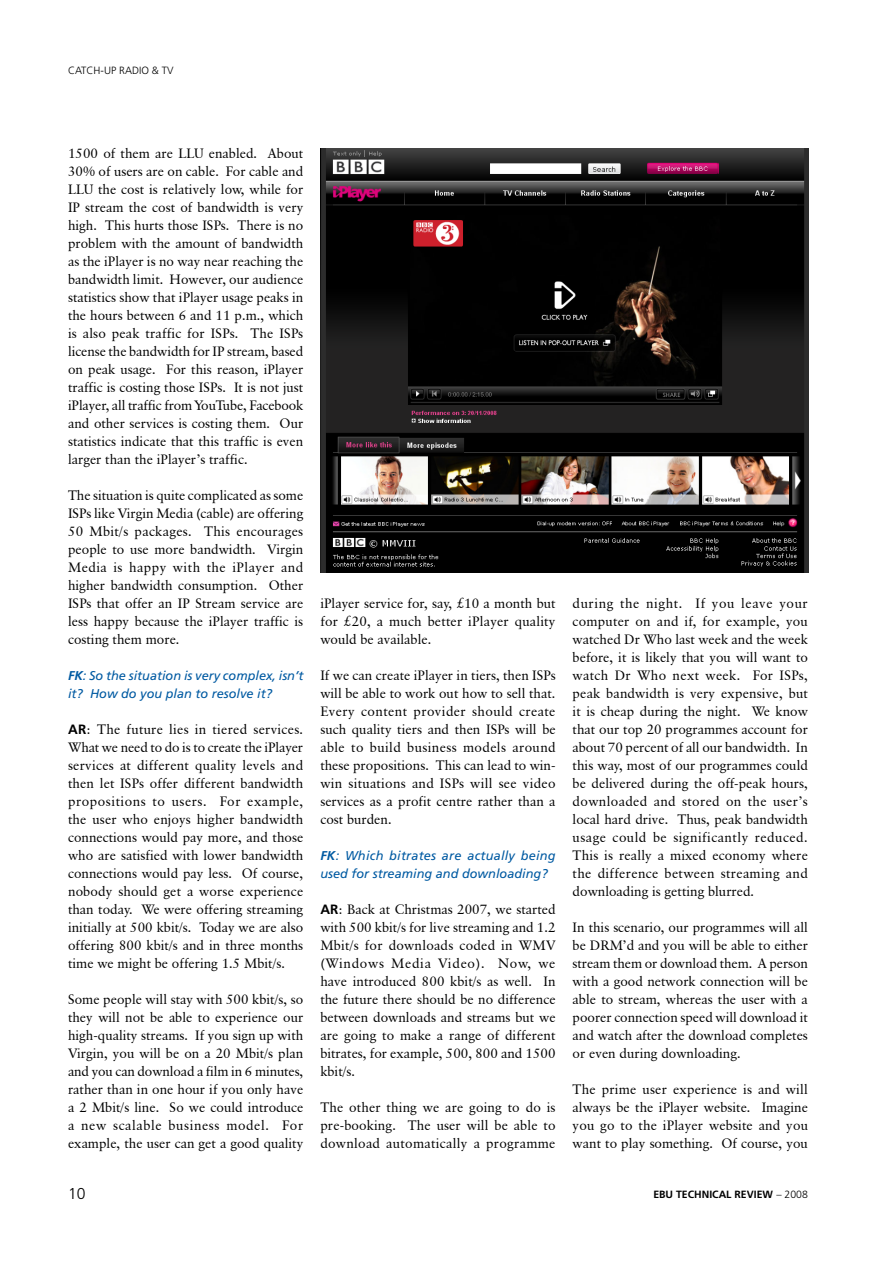
<style>
.page{position:relative;width:893px;height:1263px;background:#fff}
.page>*{position:absolute;margin:0;border:0;box-sizing:border-box;transform-origin:0 0}
.t1{font:300 15.75px "Frutiger";color:#000}
.t2{font:13.5px/18px "Classical Garamond BT";color:#000;text-align:justify}
.t3{font:italic 12.75px/18px "Frutiger";color:#005aa2}
.t4{font:700 10.5px "Frutiger";color:#000}
.t5{font:300 10.5px "Frutiger";color:#000}
.s1{font-weight:700}
.s2{font-family:"Frutiger";font-weight:700}
.s3{font-weight:300}
</style>
<div class="page">
<img style="left:320px;top:149px;width:488px;height:423px">
<p class="t5" style="left:68px;top:65px;width:107px">CATCH-UP RADIO &amp; TV</p>
<p class="t2" style="left:68px;top:144px;width:237px">1500 of them are LLU enabled. About 30% of users are on cable. For cable and LLU the cost is relatively low, while for IP stream the cost of bandwidth is very high. This hurts those ISPs. There is no problem with the amount of bandwidth as the iPlayer is no way near reaching the bandwidth limit. However, our audience statistics show that iPlayer usage peaks in the hours between 6 and 11 p.m., which is also peak traffic for ISPs. The ISPs license the bandwidth for IP stream, based on peak usage. For this reason, iPlayer traffic is costing those ISPs. It is not just iPlayer, all traffic from YouTube, Facebook and other services is costing them. Our statistics indicate that this traffic is even larger than the iPlayer’s traffic.</p>
<p class="t2" style="left:68px;top:486px;width:237px">The situation is quite complicated as some ISPs like Virgin Media (cable) are offering 50 Mbit/s packages. This encourages people to use more bandwidth. Virgin Media is happy with the iPlayer and higher bandwidth consumption. Other ISPs that offer an IP Stream service are less happy because the iPlayer traffic is costing them more.</p>
<p class="t3" style="left:68px;top:667px;width:237px"><span class="s1">FK</span>: So the situation is very complex, isn’t it? How do you plan to resolve it?</p>
<p class="t2" style="left:68px;top:720px;width:237px"><span class="s2">AR</span>: The future lies in tiered services.<br>What we need to do is to create the iPlayer services at different quality levels and then let ISPs offer different bandwidth propositions to users. For example, the user who enjoys higher bandwidth connections would pay more, and those who are satisfied with lower bandwidth connections would pay less. Of course, nobody should get a worse experience than today. We were offering streaming initially at 500 kbit/s. Today we are also offering 800 kbit/s and in three months time we might be offering 1.5 Mbit/s.</p>
<p class="t2" style="left:68px;top:990px;width:237px">Some people will stay with 500 kbit/s, so they will not be able to experience our high-quality streams. If you sign up with Virgin, you will be on a 20 Mbit/s plan and you can download a film in 6 minutes, rather than in one hour if you only have a 2 Mbit/s line. So we could introduce a new scalable business model. For example, the user can get a good quality</p>
<p class="t2" style="left:320px;top:594px;width:237px">iPlayer service for, say, £10 a month but for £20, a much better iPlayer quality would be available.</p>
<p class="t2" style="left:320px;top:666px;width:237px">If we can create iPlayer in tiers, then ISPs will be able to work out how to sell that.<br>Every content provider should create such quality tiers and then ISPs will be able to build business models around these propositions. This can lead to win&shy;win situations and ISPs will see video services as a profit centre rather than a cost burden.</p>
<p class="t3" style="left:320px;top:847px;width:237px"><span class="s1">FK</span>: Which bitrates are actually being used for streaming and downloading?</p>
<p class="t2" style="left:320px;top:900px;width:237px"><span class="s2">AR</span>: Back at Christmas 2007, we started with 500 kbit/s for live streaming and 1.2<br>Mbit/s for downloads coded in WMV (Windows Media Video). Now, we have introduced 800 kbit/s as well. In the future there should be no difference between downloads and streams but we are going to make a range of different bitrates, for example, 500, 800 and 1500 kbit/s.</p>
<p class="t2" style="left:320px;top:1098px;width:237px">The other thing we are going to do is pre-booking. The user will be able to download automatically a programme</p>
<p class="t2" style="left:573px;top:594px;width:237px">during the night. If you leave your computer on and if, for example, you watched Dr Who last week and the week before, it is likely that you will want to watch Dr Who next week. For ISPs, peak bandwidth is very expensive, but it is cheap during the night. We know that our top 20 programmes account for about 70 percent of all our bandwidth. In this way, most of our programmes could be delivered during the off-peak hours, downloaded and stored on the user’s local hard drive. Thus, peak bandwidth usage could be significantly reduced.<br>This is really a mixed economy where the difference between streaming and downloading is getting blurred.</p>
<p class="t2" style="left:573px;top:918px;width:237px">In this scenario, our programmes will all be DRM’d and you will be able to either stream them or download them. A person with a good network connection will be able to stream, whereas the user with a poorer connection speed will download it and watch after the download completes or even during downloading.</p>
<p class="t2" style="left:573px;top:1080px;width:237px">The prime user experience is and will always be the iPlayer website. Imagine you go to the iPlayer website and you want to play something. Of course, you</p>
<p class="t1" style="left:68px;top:1185px;width:19px">10</p>
<p class="t4" style="left:653px;top:1188px;width:156px">EBU TECHNICAL REVIEW <span class="s3">– 2008</span></p>
</div>
